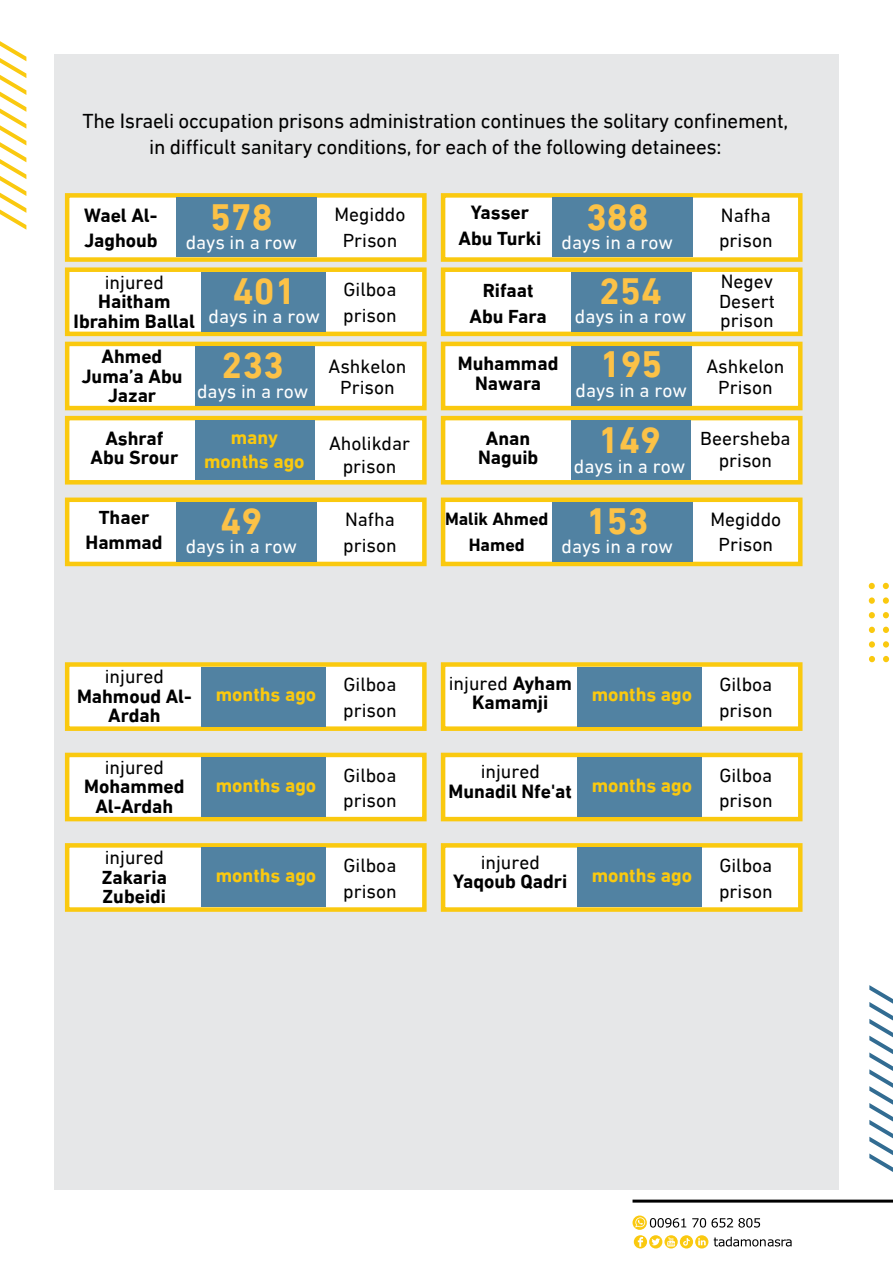
<style>
.page{position:relative;width:893px;height:1263px;background:#fff}
.page>*{position:absolute;margin:0;border:0;box-sizing:border-box;transform-origin:0 0}
.t1{font:700 37.5px "DIN Next LTW23";color:#fcc247}
.t2{font:21px/25.5px "DIN Next LTW23";letter-spacing:-.015em;color:#000;text-align:center}
.t3{font:19.5px/25.5px "DIN Next LTW23";color:#000;text-align:center}
.t4{font:700 19.5px/19.5px "DIN Next LTW23";color:#000;text-align:center}
.t5{font:19.5px "DIN Next LTW23";color:#fff}
.t6{font:700 19.5px/24px "DIN Next LTW23";color:#fac90f;text-align:center}
.t7{font:700 18px "DIN Next LTW23";color:#000}
.s1{font-size:37.5px;color:#fcc247}
.s2{font-weight:700}
</style>
<div class="page">
<div style="left:54px;top:54px;width:785px;height:1136px;background:#e6e7e8"></div>
<svg style="left:869px;top:985px;width:24px;height:187px"></svg>
<svg style="left:883px;top:583px;width:6px;height:6px"></svg>
<div style="left:883px;top:597px;width:6px;height:7px;background:#fac90f;border-radius:50%"></div>
<svg style="left:883px;top:612px;width:6px;height:6px"></svg>
<svg style="left:883px;top:627px;width:6px;height:6px"></svg>
<div style="left:883px;top:641px;width:6px;height:7px;background:#fac90f;border-radius:50%"></div>
<svg style="left:883px;top:656px;width:6px;height:6px"></svg>
<svg style="left:869px;top:583px;width:6px;height:6px"></svg>
<div style="left:869px;top:597px;width:6px;height:7px;background:#fac90f;border-radius:50%"></div>
<svg style="left:869px;top:612px;width:6px;height:6px"></svg>
<svg style="left:869px;top:627px;width:6px;height:6px"></svg>
<div style="left:869px;top:641px;width:6px;height:7px;background:#fac90f;border-radius:50%"></div>
<svg style="left:869px;top:656px;width:6px;height:6px"></svg>
<hr style="left:632px;top:1199px;width:261px;height:3px;background:#000">
<svg style="left:692px;top:1218px;width:68px;height:9px"></svg>
<svg style="left:632px;top:1215px;width:15px;height:15px"></svg>
<svg style="left:635px;top:1217px;width:51px;height:10px"></svg>
<svg style="left:714px;top:1237px;width:78px;height:9px"></svg>
<svg style="left:634px;top:1235px;width:74px;height:13px"></svg>
<svg style="left:0;top:41px;width:26px;height:189px"></svg>
<div style="left:65px;top:342px;width:362px;height:68px;background:#fff;border:4px solid #fac90f"></div>
<div style="left:196px;top:346px;width:119px;height:60px;background:#5182a2"></div>
<div style="left:441px;top:267px;width:361px;height:69px;background:#fff;border:4px solid #fac90f"></div>
<div style="left:571px;top:272px;width:120px;height:60px;background:#5182a2"></div>
<div style="left:65px;top:416px;width:362px;height:68px;background:#fff;border:4px solid #fac90f"></div>
<div style="left:196px;top:420px;width:119px;height:60px;background:#5182a2"></div>
<div style="left:441px;top:416px;width:361px;height:68px;background:#fff;border:4px solid #fac90f"></div>
<div style="left:572px;top:420px;width:119px;height:60px;background:#5182a2"></div>
<div style="left:441px;top:342px;width:361px;height:68px;background:#fff;border:4px solid #fac90f"></div>
<div style="left:571px;top:346px;width:120px;height:60px;background:#5182a2"></div>
<div style="left:65px;top:193px;width:362px;height:69px;background:#fff;border:4px solid #fac90f"></div>
<div style="left:176px;top:197px;width:141px;height:60px;background:#5182a2"></div>
<div style="left:441px;top:193px;width:361px;height:69px;background:#fff;border:4px solid #fac90f"></div>
<div style="left:552px;top:197px;width:140px;height:60px;background:#5182a2"></div>
<div style="left:65px;top:267px;width:362px;height:69px;background:#fff;border:4px solid #fac90f"></div>
<div style="left:202px;top:272px;width:124px;height:60px;background:#5182a2"></div>
<div style="left:65px;top:497px;width:362px;height:69px;background:#fff;border:4px solid #fac90f"></div>
<div style="left:176px;top:502px;width:141px;height:60px;background:#5182a2"></div>
<div style="left:441px;top:497px;width:361px;height:69px;background:#fff;border:4px solid #fac90f"></div>
<div style="left:552px;top:502px;width:140px;height:60px;background:#5182a2"></div>
<div style="left:65px;top:662px;width:362px;height:69px;background:#fff;border:4px solid #fac90f"></div>
<div style="left:202px;top:667px;width:124px;height:59px;background:#5182a2"></div>
<div style="left:441px;top:662px;width:361px;height:69px;background:#fff;border:4px solid #fac90f"></div>
<div style="left:578px;top:667px;width:124px;height:59px;background:#5182a2"></div>
<div style="left:65px;top:753px;width:362px;height:68px;background:#fff;border:4px solid #fac90f"></div>
<div style="left:202px;top:757px;width:124px;height:60px;background:#5182a2"></div>
<div style="left:441px;top:753px;width:361px;height:68px;background:#fff;border:4px solid #fac90f"></div>
<div style="left:578px;top:757px;width:124px;height:60px;background:#5182a2"></div>
<div style="left:65px;top:843px;width:362px;height:69px;background:#fff;border:4px solid #fac90f"></div>
<div style="left:202px;top:847px;width:124px;height:60px;background:#5182a2"></div>
<div style="left:441px;top:843px;width:361px;height:69px;background:#fff;border:4px solid #fac90f"></div>
<div style="left:578px;top:847px;width:124px;height:60px;background:#5182a2"></div>
<p class="t2" style="left:82px;top:108px;width:707px">The Israeli occupation prisons administration continues the solitary confinement, in difficult sanitary conditions, for each of the following detainees:</p>
<p class="t4" style="left:84px;top:205px;width:75px">Wael Al-</p>
<p class="t4" style="left:84px;top:231px;width:75px">Jaghoub</p>
<h1 class="t1" style="left:210px;top:195px;width:64px">578</h1>
<p class="t5" style="left:186px;top:231px;width:113px">days in a row</p>
<p class="t3" style="left:334px;top:202px;width:72px">Megiddo<br>Prison</p>
<p class="t4" style="left:459px;top:200px;width:84px;line-height:25.5px">Yasser<br>Abu Turki</p>
<h1 class="t1" style="left:586px;top:195px;width:64px">388</h1>
<p class="t5" style="left:562px;top:231px;width:113px">days in a row</p>
<p class="t3" style="left:719px;top:202px;width:55px;text-align:left">Nafha prison</p>
<p class="t3" style="left:105px;top:269px;width:61px">injured</p>
<p class="t4" style="left:74px;top:292px;width:123px">Haitham<br>Ibrahim Ballal</p>
<h1 class="t1" style="left:233px;top:269px;width:64px">401</h1>
<p class="t5" style="left:209px;top:305px;width:113px">days in a row</p>
<p class="t3" style="left:343px;top:277px;width:55px;text-align:left">Gilboa prison</p>
<p class="t4" style="left:483px;top:281px;width:52px">Rifaat</p>
<h1 class="t1" style="left:599px;top:269px;width:64px">254</h1>
<p class="t4" style="left:470px;top:306px;width:79px">Abu Fara</p>
<p class="t5" style="left:575px;top:305px;width:113px">days in a row</p>
<p class="t3" style="left:719px;top:272px;width:57px;line-height:19.5px;text-align:justify">Negev Desert prison</p>
<p class="t4" style="left:81px;top:347px;width:103px">Ahmed<br>Juma a’ Abu<br>Jazar</p>
<h1 class="t1" style="left:221px;top:343px;width:64px">233</h1>
<p class="t5" style="left:197px;top:379px;width:113px">days in a row</p>
<p class="t3" style="left:328px;top:356px;width:80px;line-height:21px">Ashkelon<br>Prison</p>
<p class="t4" style="left:475px;top:354px;width:189px;text-align:left;text-indent:-17px">Muhammad <span class="s1">195<br></span>Nawara</p>
<p class="t5" style="left:575px;top:378px;width:113px">days in a row</p>
<p class="t3" style="left:706px;top:355px;width:80px;line-height:21px">Ashkelon<br>Prison</p>
<h1 class="t1" style="left:598px;top:418px;width:64px">149</h1>
<p class="t5" style="left:574px;top:455px;width:113px">days in a row</p>
<p class="t4" style="left:90px;top:428px;width:89px">Ashraf<br>Abu Srour</p>
<p class="t6" style="left:204px;top:425px;width:102px">many months ago</p>
<p class="t3" style="left:700px;top:427px;width:92px;line-height:22.5px">Beersheba prison</p>
<p class="t4" style="left:478px;top:428px;width:62px">Anan<br>Naguib</p>
<p class="t3" style="left:329px;top:432px;width:83px;line-height:22.5px">Aholikdar prison</p>
<p class="t4" style="left:85px;top:504px;width:79px;line-height:25.5px">Thaer<br>Hammad</p>
<h1 class="t1" style="left:221px;top:499px;width:43px">49</h1>
<p class="t5" style="left:186px;top:535px;width:113px">days in a row</p>
<p class="t3" style="left:343px;top:507px;width:55px;text-align:left">Nafha prison</p>
<p class="t7" style="left:445px;top:508px;width:105px">Malik Ahmed</p>
<h1 class="t1" style="left:586px;top:499px;width:64px">153</h1>
<p class="t7" style="left:469px;top:534px;width:57px">Hamed</p>
<p class="t5" style="left:562px;top:535px;width:113px">days in a row</p>
<p class="t3" style="left:710px;top:506px;width:72px">Megiddo<br>Prison</p>
<p class="t3" style="left:105px;top:664px;width:61px">injured</p>
<p class="t4" style="left:108px;top:706px;width:54px">Ardah</p>
<p class="t4" style="left:77px;top:686px;width:116px">Mahmoud Al-</p>
<p class="t3" style="left:105px;top:754px;width:61px">injured</p>
<p class="t4" style="left:84px;top:777px;width:102px">Mohammed<br>Al-Ardah</p>
<p class="t3" style="left:105px;top:845px;width:61px">injured</p>
<p class="t4" style="left:102px;top:867px;width:67px;text-align:left">Zakaria<br>Zubeidi</p>
<p class="t6" style="left:216px;top:683px;width:102px">months ago</p>
<p class="t6" style="left:216px;top:773px;width:102px">months ago</p>
<p class="t6" style="left:216px;top:863px;width:102px">months ago</p>
<p class="t3" style="left:343px;top:672px;width:54px">Gilboa</p>
<p class="t3" style="left:343px;top:697px;width:55px">prison</p>
<p class="t3" style="left:343px;top:762px;width:54px">Gilboa</p>
<p class="t3" style="left:343px;top:787px;width:55px">prison</p>
<p class="t3" style="left:343px;top:852px;width:54px">Gilboa</p>
<p class="t3" style="left:343px;top:878px;width:55px">prison</p>
<p class="t3" style="left:449px;top:670px;width:125px">injured <span class="s2">Ayham</span></p>
<p class="t3" style="left:719px;top:672px;width:54px">Gilboa</p>
<p class="t6" style="left:592px;top:683px;width:102px">months ago</p>
<p class="t4" style="left:472px;top:693px;width:78px">Kamamji</p>
<p class="t3" style="left:719px;top:697px;width:55px">prison</p>
<p class="t3" style="left:481px;top:759px;width:61px">injured</p>
<p class="t3" style="left:719px;top:762px;width:54px">Gilboa</p>
<p class="t6" style="left:592px;top:773px;width:102px">months ago</p>
<p class="t4" style="left:449px;top:781px;width:125px">Munadil Nfe'at</p>
<p class="t3" style="left:719px;top:787px;width:55px">prison</p>
<p class="t3" style="left:481px;top:849px;width:61px">injured</p>
<p class="t3" style="left:719px;top:852px;width:54px">Gilboa</p>
<p class="t6" style="left:592px;top:863px;width:102px">months ago</p>
<p class="t4" style="left:453px;top:871px;width:115px">Yaqoub Qadri</p>
<p class="t3" style="left:719px;top:878px;width:55px">prison</p>
</div>
